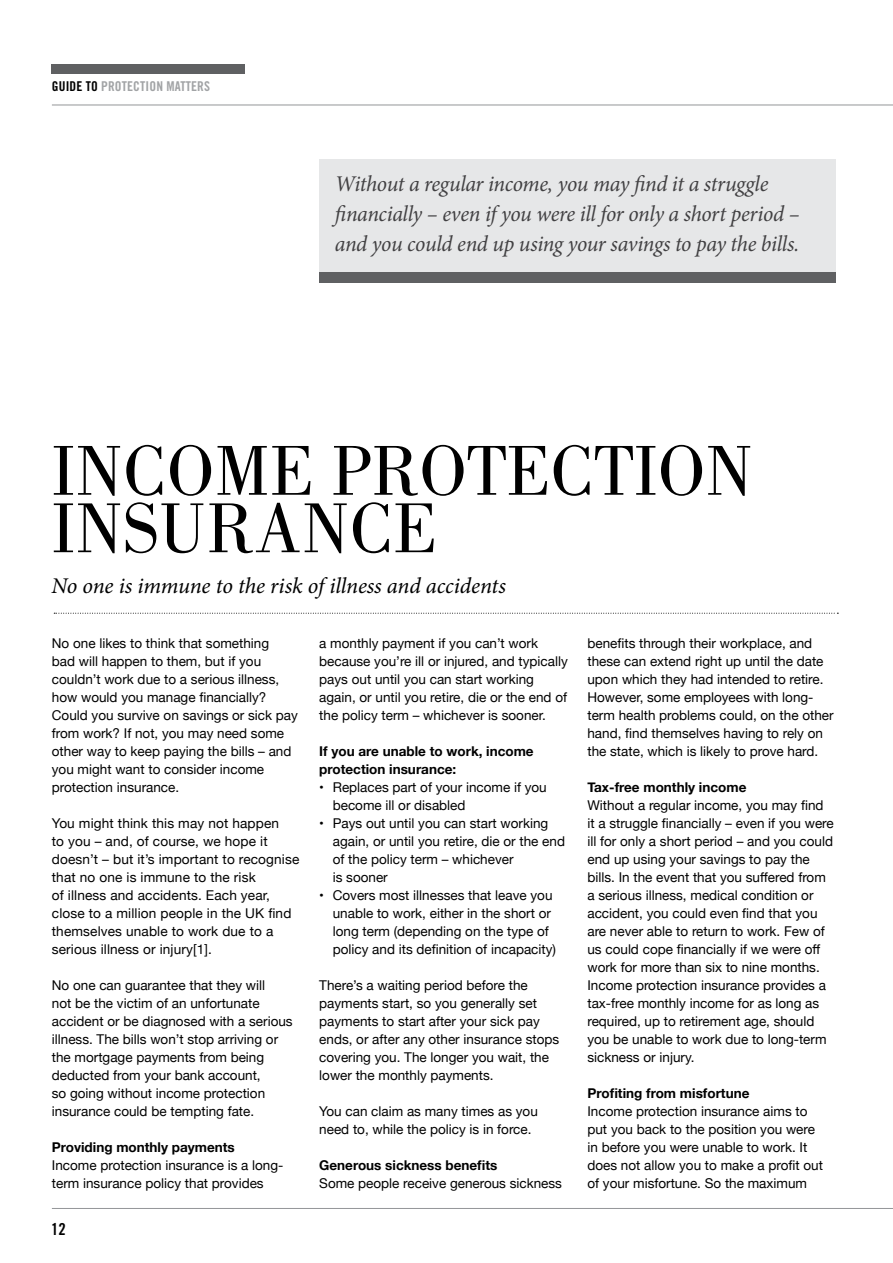
<style>
.page{position:relative;width:893px;height:1263px;background:#fff}
.page>*{position:absolute;margin:0;border:0;box-sizing:border-box;transform-origin:0 0}
.t1{font:73.05px/57.4px "Bodoni";color:#000}
.t2{font:italic 22.5px/30px "Minion Pro";letter-spacing:-.015em;color:#414042}
.t3{font:italic 22.5px "Minion Pro";letter-spacing:-.005em;color:#000}
.t4{font:16.5px "Trade Gothic Bold Cond Twenty";color:#000}
.t5{font:13.5px/18px "Helvetica Neue";color:#000}
.t6{font:700 13.5px/18px "Helvetica Neue";color:#000}
.t7{font:13.5px "Trade Gothic Bold Cond Twenty";letter-spacing:.01em;color:#a1a3a5}
.s1{color:#000}
</style>
<div class="page">
<hr style="left:52px;top:1208px;width:841px;height:1px;background:#939598">
<hr style="left:52px;top:105px;width:841px;height:1px;background:#939598">
<div style="left:51px;top:65px;width:193px;height:9px;background:#5f6062"></div>
<svg style="left:54px;top:613px;width:784px;height:1px"></svg>
<div style="left:319px;top:159px;width:517px;height:114px;background:#e6e7e8"></div>
<div style="left:319px;top:272px;width:517px;height:11px;background:#5f6062"></div>
<p class="t7" style="left:52px;top:78px;width:160px"><span class="s1">GUIDE TO</span> PROTECTION MATTERS</p>
<h2 class="t2" style="left:335px;top:169px;width:466px">Without a regular income, you may find it a struggle financially – even if you were ill for only a short period – and you could end up using your savings to pay the bills.</h2>
<h1 class="t1" style="left:52px;top:442px;width:703px">INCOME PROTECTION<br>INSURANCE</h1>
<h2 class="t3" style="left:52px;top:571px;width:456px">No one is immune to the risk of illness and accidents</h2>
<p class="t5" style="left:52px;top:634px;width:248px">No one likes to think that something<br>bad will happen to them, but if you couldn’t work due to a serious illness, how would you manage financially?<br>Could you survive on savings or sick pay from work? If not, you may need some other way to keep paying the bills – and you might want to consider income protection insurance.</p>
<p class="t5" style="left:52px;top:814px;width:249px">You might think this may not happen<br>to you – and, of course, we hope it doesn’t – but it’s important to recognise that no one is immune to the risk<br>of illness and accidents. Each year, close to a million people in the UK find themselves unable to work due to a serious illness or injury[1].</p>
<p class="t5" style="left:52px;top:976px;width:242px">No one can guarantee that they will<br>not be the victim of an unfortunate accident or be diagnosed with a serious illness. The bills won’t stop arriving or the mortgage payments from being deducted from your bank account,<br>so going without income protection insurance could be tempting fate.</p>
<p class="t6" style="left:52px;top:1138px;width:184px">Providing monthly payments</p>
<p class="t5" style="left:52px;top:1156px;width:233px">Income protection insurance is a long&shy;term insurance policy that provides</p>
<p class="t5" style="left:587px;top:634px;width:248px">benefits through their workplace, and these can extend right up until the date upon which they had intended to retire.<br>However, some employees with long&shy;term health problems could, on the other hand, find themselves having to rely on the state, which is likely to prove hard.</p>
<p class="t6" style="left:587px;top:778px;width:160px">Tax-free monthly income</p>
<p class="t5" style="left:587px;top:796px;width:248px">Without a regular income, you may find it a struggle financially – even if you were ill for only a short period – and you could end up using your savings to pay the bills. In the event that you suffered from a serious illness, medical condition or accident, you could even find that you are never able to return to work. Few of us could cope financially if we were off work for more than six to nine months.<br>Income protection insurance provides a tax-free monthly income for as long as required, up to retirement age, should you be unable to work due to long-term sickness or injury.</p>
<p class="t6" style="left:587px;top:1084px;width:163px">Profiting from misfortune</p>
<p class="t5" style="left:587px;top:1102px;width:237px">Income protection insurance aims to put you back to the position you were in before you were unable to work. It does not allow you to make a profit out of your misfortune. So the maximum</p>
<p class="t5" style="left:319px;top:634px;width:250px">a monthly payment if you can’t work because you’re ill or injured, and typically pays out until you can start working again, or until you retire, die or the end of the policy term – whichever is sooner.</p>
<p class="t6" style="left:319px;top:742px;width:216px">If you are unable to work, income protection insurance:</p>
<p class="t5" style="left:333px;top:778px;width:216px;text-indent:-14px">• Replaces part of your income if you become ill or disabled</p>
<p class="t5" style="left:333px;top:814px;width:234px;text-indent:-14px">• Pays out until you can start working again, or until you retire, die or the end of the policy term – whichever<br>is sooner</p>
<p class="t5" style="left:333px;top:886px;width:225px;text-indent:-14px">• Covers most illnesses that leave you unable to work, either in the short or long term (depending on the type of policy and its definition of incapacity)</p>
<p class="t5" style="left:319px;top:976px;width:242px">There’s a waiting period before the payments start, so you generally set payments to start after your sick pay ends, or after any other insurance stops covering you. The longer you wait, the lower the monthly payments.</p>
<p class="t5" style="left:319px;top:1102px;width:220px">You can claim as many times as you need to, while the policy is in force.</p>
<p class="t6" style="left:319px;top:1156px;width:180px">Generous sickness benefits</p>
<p class="t5" style="left:319px;top:1174px;width:244px">Some people receive generous sickness</p>
<p class="t4" style="left:51px;top:1219px;width:16px">12</p>
</div>
